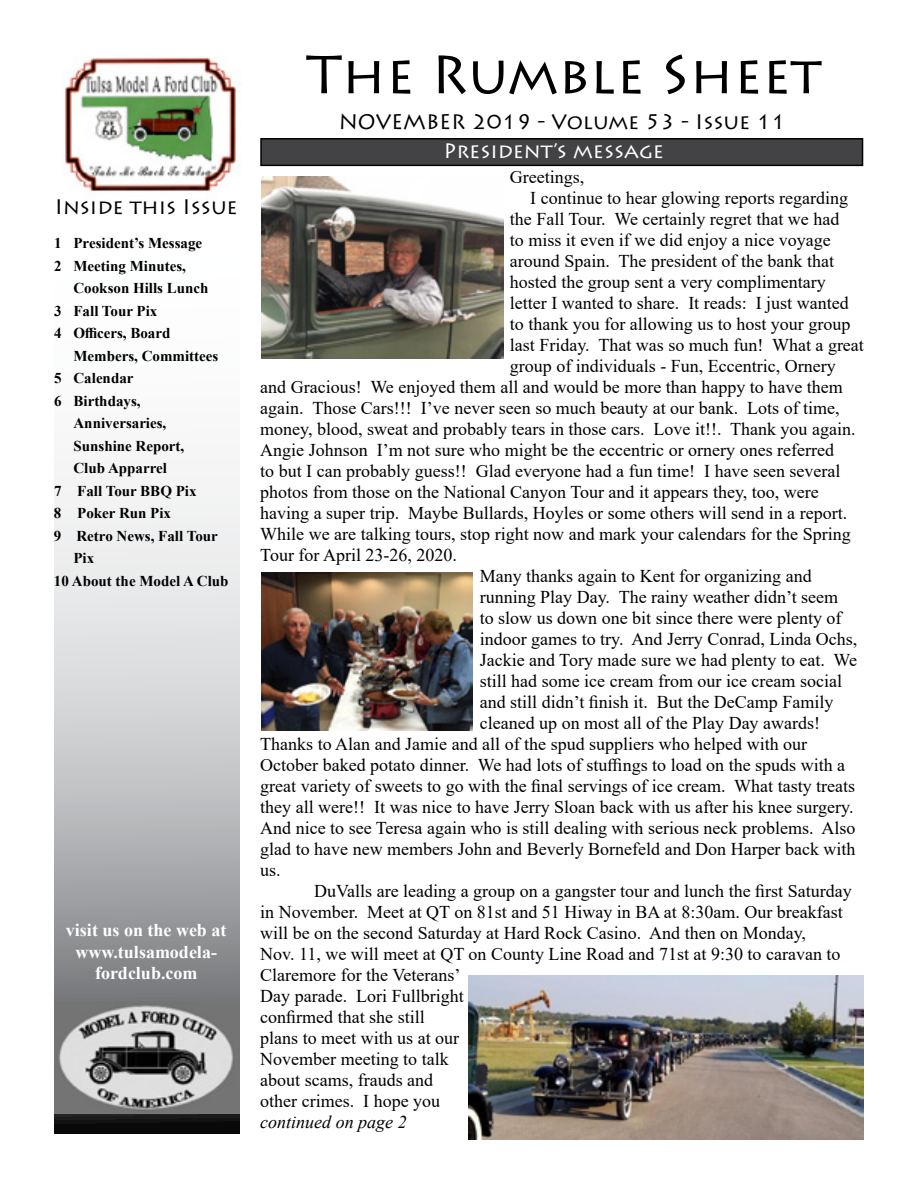
<style>
.page{position:relative;width:918px;height:1188px;background:#fff}
.page>*{position:absolute;margin:0;border:0;box-sizing:border-box;transform-origin:0 0}
.t1{font:54px "Lithos Pro";color:#000}
.t2{font:21px "Lithos Pro";color:#000}
.t3{font:21px "Lithos Pro";color:#fff}
.t4{font:18px "Times New Roman";color:#000}
.t5{font:700 18px/21.6px "Times New Roman";color:#fff;text-align:center}
.t6{font:italic 18px "Times New Roman";color:#000}
.t7{font:700 15px/22.5px "Times New Roman";color:#000}
</style>
<div class="page">
<div style="left:261px;top:139px;width:602px;height:26px;background:#434345"></div>
<div style="left:260px;top:138px;width:603px;height:28px;border:2px solid #000"></div>
<svg style="left:55px;top:474px;width:185px;height:660px;background:#bebfc1"></svg>
<img style="left:64px;top:57px;width:174px;height:136px">
<img style="left:54px;top:1001px;width:186px;height:113px">
<img style="left:261px;top:176px;width:243px;height:183px">
<img style="left:468px;top:975px;width:396px;height:165px">
<img style="left:261px;top:572px;width:211px;height:159px">
<p class="t2" style="left:55px;top:195px;width:184px">Inside this Issue</p>
<p class="t7" style="left:54px;top:232px;width:150px">1 President’s Message<br>2 Meeting Minutes,</p>
<p class="t7" style="left:54px;top:277px;width:156px;text-indent:20px">Cookson Hills Lunch<br>3 Fall Tour Pix<br>4 Officers, Board</p>
<p class="t7" style="left:74px;top:344px;width:146px">Members, Committees</p>
<p class="t7" style="left:54px;top:367px;width:81px">5 Calendar</p>
<p class="t7" style="left:54px;top:389px;width:88px">6 Birthdays,</p>
<p class="t7" style="left:74px;top:412px;width:94px">Anniversaries,</p>
<p class="t7" style="left:74px;top:434px;width:112px">Sunshine Report,</p>
<p class="t7" style="left:74px;top:457px;width:95px">Club Apparrel</p>
<p class="t7" style="left:54px;top:479px;width:144px">7 Fall Tour BBQ Pix</p>
<p class="t7" style="left:54px;top:502px;width:119px">8 Poker Run Pix</p>
<p class="t7" style="left:54px;top:524px;width:165px">9 Retro News, Fall Tour</p>
<p class="t7" style="left:73px;top:547px;width:22px">Pix</p>
<p class="t7" style="left:54px;top:569px;width:176px">10 About the Model A Club</p>
<p class="t5" style="left:66px;top:919px;width:162px">visit us on the web at www.tulsamodela&shy;fordclub.com</p>
<h1 class="t1" style="left:306px;top:44px;width:516px">The Rumble Sheet</h1>
<p class="t2" style="left:339px;top:109px;width:449px">NOVEMBER 2019 - Volume 53 - Issue 11</p>
<p class="t3" style="left:443px;top:138px;width:222px">President’s message</p>
<p class="t4" style="left:510px;top:164px;width:76px">Greetings,</p>
<p class="t4" style="left:530px;top:185px;width:319px">I continue to hear glowing reports regarding</p>
<p class="t4" style="left:510px;top:206px;width:331px">the Fall Tour. We certainly regret that we had</p>
<p class="t4" style="left:510px;top:227px;width:322px">to miss it even if we did enjoy a nice voyage</p>
<p class="t4" style="left:510px;top:248px;width:326px">around Spain. The president of the bank that</p>
<p class="t4" style="left:510px;top:269px;width:317px">hosted the group sent a very complimentary</p>
<p class="t4" style="left:510px;top:290px;width:340px">letter I wanted to share. It reads: I just wanted</p>
<p class="t4" style="left:510px;top:311px;width:342px">to thank you for allowing us to host your group</p>
<p class="t4" style="left:510px;top:332px;width:356px">last Friday. That was so much fun! What a great</p>
<p class="t4" style="left:510px;top:353px;width:327px">group of individuals - Fun, Eccentric, Ornery</p>
<p class="t4" style="left:260px;top:374px;width:584px">and Gracious! We enjoyed them all and would be more than happy to have them</p>
<p class="t4" style="left:260px;top:395px;width:581px">again. Those Cars!!! I’ve never seen so much beauty at our bank. Lots of time,</p>
<p class="t4" style="left:260px;top:416px;width:597px">money, blood, sweat and probably tears in those cars. Love it!!. Thank you again.</p>
<p class="t4" style="left:260px;top:437px;width:575px">Angie Johnson I’m not sure who might be the eccentric or ornery ones referred</p>
<p class="t4" style="left:260px;top:458px;width:582px">to but I can probably guess!! Glad everyone had a fun time! I have seen several</p>
<p class="t4" style="left:260px;top:479px;width:560px">photos from those on the National Canyon Tour and it appears they, too, were</p>
<p class="t4" style="left:260px;top:500px;width:588px">having a super trip. Maybe Bullards, Hoyles or some others will send in a report.</p>
<p class="t4" style="left:260px;top:521px;width:592px">While we are talking tours, stop right now and mark your calendars for the Spring</p>
<p class="t4" style="left:260px;top:542px;width:198px">Tour for April 23-26, 2020.</p>
<p class="t4" style="left:480px;top:563px;width:334px">Many thanks again to Kent for organizing and</p>
<p class="t4" style="left:480px;top:584px;width:360px">running Play Day. The rainy weather didn’t seem</p>
<p class="t4" style="left:480px;top:605px;width:363px">to slow us down one bit since there were plenty of</p>
<p class="t4" style="left:480px;top:626px;width:379px">indoor games to try. And Jerry Conrad, Linda Ochs,</p>
<p class="t4" style="left:480px;top:647px;width:379px">Jackie and Tory made sure we had plenty to eat. We</p>
<p class="t4" style="left:480px;top:668px;width:364px">still had some ice cream from our ice cream social</p>
<p class="t4" style="left:480px;top:689px;width:355px">and still didn’t finish it. But the DeCamp Family</p>
<p class="t4" style="left:480px;top:710px;width:342px">cleaned up on most all of the Play Day awards!</p>
<p class="t4" style="left:260px;top:731px;width:548px">Thanks to Alan and Jamie and all of the spud suppliers who helped with our</p>
<p class="t4" style="left:260px;top:752px;width:586px">October baked potato dinner. We had lots of stuffings to load on the spuds with a</p>
<p class="t4" style="left:260px;top:773px;width:597px">great variety of sweets to go with the final servings of ice cream. What tasty treats</p>
<p class="t4" style="left:260px;top:794px;width:595px">they all were!! It was nice to have Jerry Sloan back with us after his knee surgery.</p>
<p class="t4" style="left:260px;top:815px;width:597px">And nice to see Teresa again who is still dealing with serious neck problems. Also</p>
<p class="t4" style="left:260px;top:836px;width:597px">glad to have new members John and Beverly Bornefeld and Don Harper back with</p>
<p class="t4" style="left:260px;top:857px;width:22px">us.</p>
<p class="t4" style="left:314px;top:878px;width:539px">DuValls are leading a group on a gangster tour and lunch the first Saturday</p>
<p class="t4" style="left:260px;top:899px;width:584px">in November. Meet at QT on 81st and 51 Hiway in BA at 8:30am. Our breakfast</p>
<p class="t4" style="left:260px;top:920px;width:547px">will be on the second Saturday at Hard Rock Casino. And then on Monday,</p>
<p class="t4" style="left:260px;top:941px;width:582px">Nov. 11, we will meet at QT on County Line Road and 71st at 9:30 to caravan to</p>
<p class="t4" style="left:260px;top:962px;width:202px">Claremore for the Veterans’</p>
<p class="t4" style="left:260px;top:983px;width:205px">Day parade. Lori Fullbright</p>
<p class="t4" style="left:260px;top:1004px;width:166px">confirmed that she still</p>
<p class="t4" style="left:260px;top:1025px;width:200px">plans to meet with us at our</p>
<p class="t4" style="left:260px;top:1046px;width:190px">November meeting to talk</p>
<p class="t4" style="left:260px;top:1067px;width:174px">about scams, frauds and</p>
<p class="t4" style="left:260px;top:1088px;width:181px">other crimes. I hope you</p>
<p class="t6" style="left:260px;top:1110px;width:148px">continued on page 2</p>
</div>
